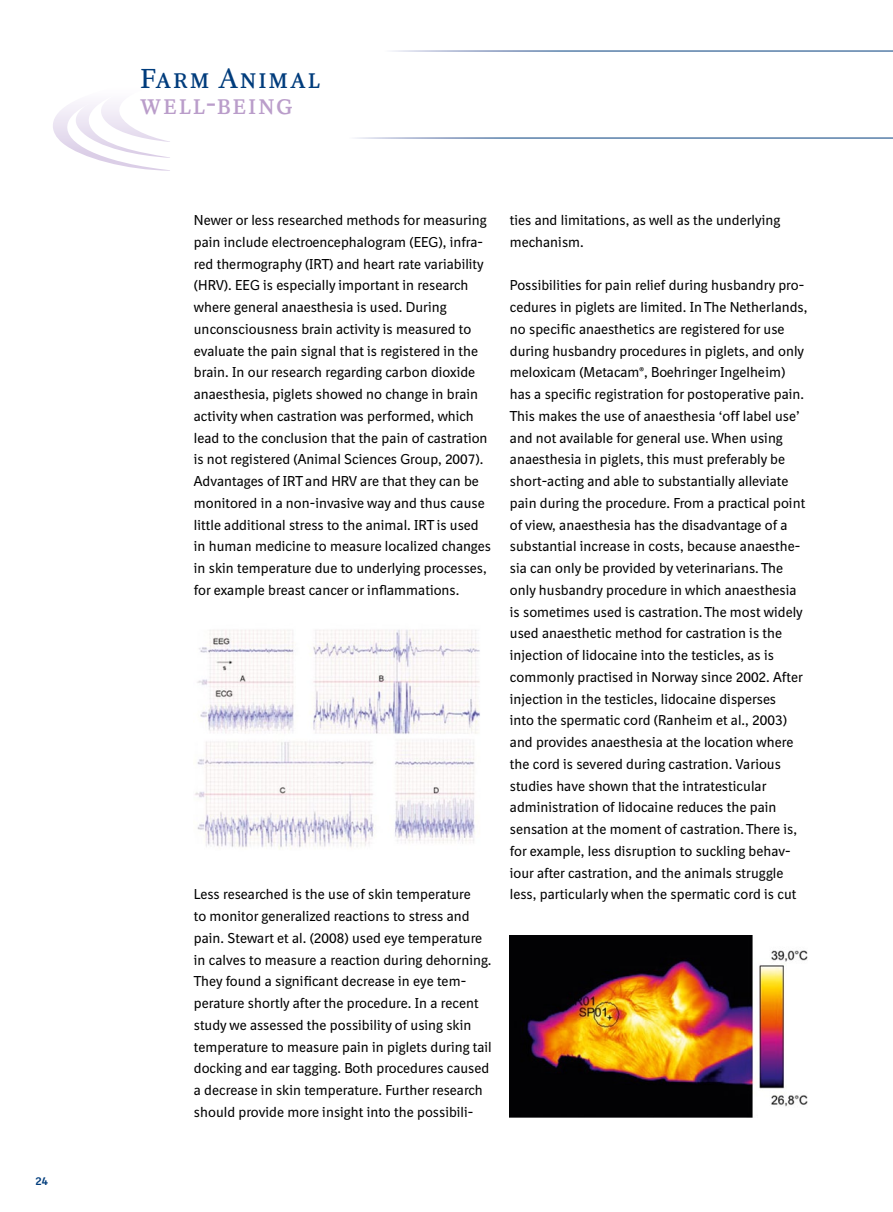
<style>
.page{position:relative;width:893px;height:1212px;background:#fff}
.page>*{position:absolute;margin:0;border:0;box-sizing:border-box;transform-origin:0 0}
.t1{font:27px "BI Antiqua II Ml Caps";letter-spacing:.045em;color:#003c7c}
.t2{font:27px "BI Antiqua II Ml Caps";letter-spacing:.025em;color:#ba9dca}
.t3{font:13.95px/21.8px "BI Sans NEXT";color:#000}
.t4{font:700 11.25px "BI Sans NEXT";color:#003c7c}
</style>
<div class="page">
<img style="left:195px;top:629px;width:285px;height:221px">
<img style="left:510px;top:935px;width:298px;height:183px">
<svg style="left:53px;top:102px;width:117px;height:69px"></svg>
<p class="t4" style="left:36px;top:1174px;width:14px">24</p>
<h1 class="t1" style="left:140px;top:62px;width:182px">Farm Animal</h1>
<h1 class="t2" style="left:140px;top:89px;width:154px">well-being</h1>
<p class="t3" style="left:194px;top:209px;width:299px">Newer or less researched methods for measuring pain include electroencephalogram (EEG), infra&shy;red thermography (IRT) and heart rate variability (HRV). EEG is especially important in research where general anaesthesia is used. During unconsciousness brain activity is measured to evaluate the pain signal that is registered in the brain. In our research regarding carbon dioxide anaesthesia, piglets showed no change in brain activity when castration was performed, which lead to the conclusion that the pain of castration is not registered (Animal Sciences Group, 2007).<br>Advantages of IRT and HRV are that they can be monitored in a non-invasive way and thus cause little additional stress to the animal. IRT is used in human medicine to measure localized changes in skin temperature due to underlying processes, for example breast cancer or inflammations.</p>
<p class="t3" style="left:194px;top:883px;width:299px">Less researched is the use of skin temperature<br>to monitor generalized reactions to stress and pain. Stewart et al. (2008) used eye temperature in calves to measure a reaction during dehorning.<br>They found a significant decrease in eye tem&shy;perature shortly after the procedure. In a recent study we assessed the possibility of using skin temperature to measure pain in piglets during tail docking and ear tagging. Both procedures caused a decrease in skin temperature. Further research should provide more insight into the possibili-</p>
<p class="t3" style="left:510px;top:209px;width:272px">ties and limitations, as well as the underlying mechanism.</p>
<p class="t3" style="left:510px;top:274px;width:299px">Possibilities for pain relief during husbandry pro&shy;cedures in piglets are limited. In The Netherlands, no specific anaesthetics are registered for use during husbandry procedures in piglets, and only meloxicam (Metacam®, Boehringer Ingelheim) has a specific registration for postoperative pain.<br>This makes the use of anaesthesia ‘off label use’ and not available for general use. When using anaesthesia in piglets, this must preferably be short-acting and able to substantially alleviate pain during the procedure. From a practical point of view, anaesthesia has the disadvantage of a substantial increase in costs, because anaesthe&shy;sia can only be provided by veterinarians. The only husbandry procedure in which anaesthesia is sometimes used is castration. The most widely used anaesthetic method for castration is the injection of lidocaine into the testicles, as is commonly practised in Norway since 2002. After injection in the testicles, lidocaine disperses<br>into the spermatic cord (Ranheim et al., 2003) and provides anaesthesia at the location where the cord is severed during castration. Various studies have shown that the intratesticular administration of lidocaine reduces the pain sensation at the moment of castration. There is, for example, less disruption to suckling behav&shy;iour after castration, and the animals struggle less, particularly when the spermatic cord is cut</p>
</div>
